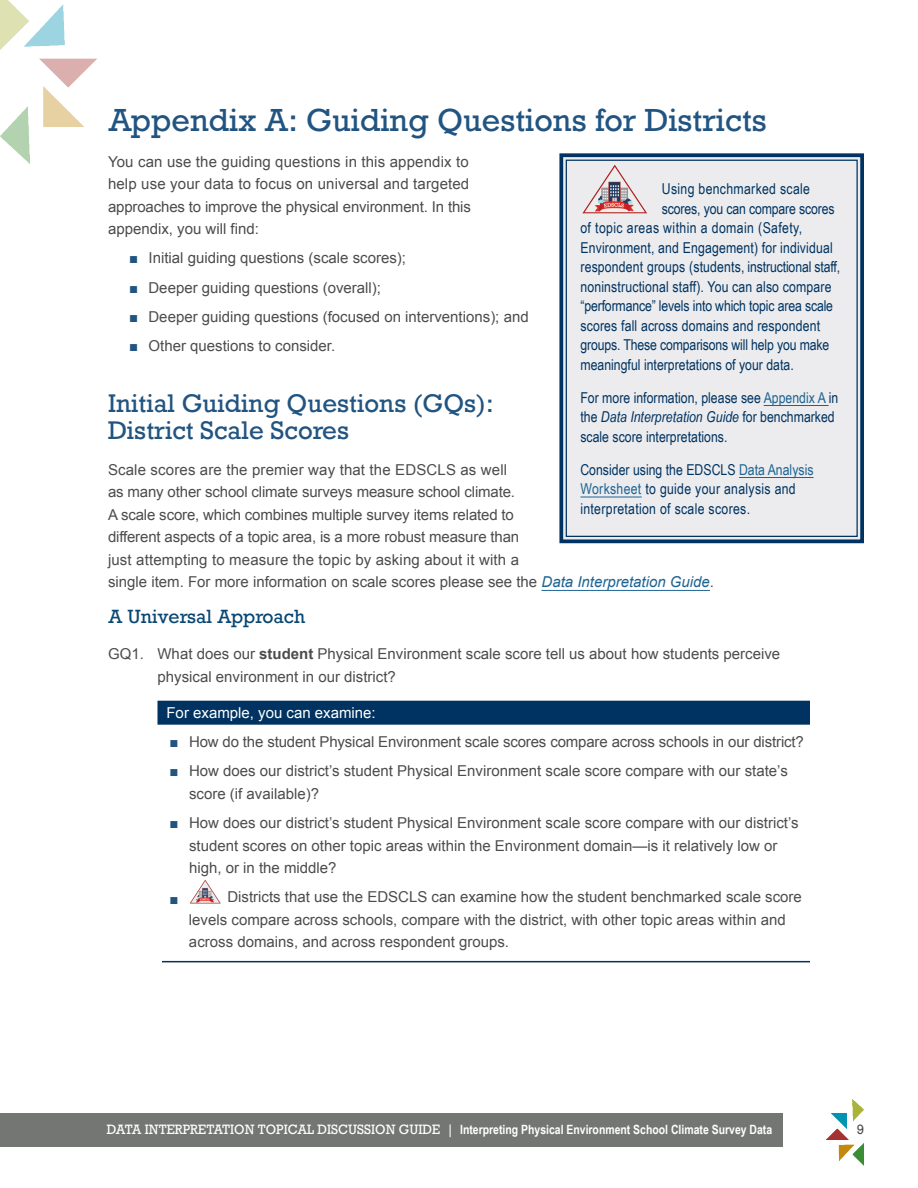
<style>
.page{position:relative;width:918px;height:1188px;background:#fff}
.page>*{position:absolute;margin:0;border:0;box-sizing:border-box;transform-origin:0 0}
.t1{font:30px "Rockwell";color:#215480}
.t2{font:24px/27px "Rockwell";color:#215480}
.t3{font:18px "Rockwell";color:#084673}
.t4{font:15px/22.5px "Arial";color:#4b4c4d}
.t5{font:15px/19.5px "Arial Narrow";color:#003361}
.t6{font:15px/19.5px "Arial Narrow";letter-spacing:.02em;color:#003361}
.t7{font:15px "Arial Narrow";letter-spacing:.025em;color:#003361}
.t8{font:15px "Arial";color:#fff}
.t9{font:15px "Arial";color:#215480}
.t10{font:700 12.75px "Arial Narrow";color:#fff}
.t11{font:12.75px "Rockwell";color:#4b4c4d}
.s1{color:#215480}
.s2{color:#1e6493}
.s3{font-style:italic}
.s4{font-style:italic;color:#1e6493}
.s5{font-weight:700}
.s6{font-family:"Rockwell";font-weight:400}
</style>
<div class="page">
<div style="left:0;top:1113px;width:783px;height:34px;background:#747674"></div>
<img style="left:0;top:0;width:97px;height:164px">
<img style="left:826px;top:1099px;width:38px;height:67px">
<hr style="left:542px;top:590px;width:168px;height:1px;background:#1e6493">
<div style="left:157px;top:701px;width:653px;height:24px;background:#003361"></div>
<hr style="left:162px;top:961px;width:648px;height:1px;background:#003361">
<svg style="left:559px;top:153px;width:305px;height:391px;background:#e0e2e6"></svg>
<div style="left:566px;top:160px;width:292px;height:377px;border:1px solid #003361"></div>
<img style="left:189px;top:879px;width:32px;height:25px">
<h1 class="t1" style="left:108px;top:101px;width:660px">Appendix A: Guiding Questions for Districts</h1>
<p class="t4" style="left:108px;top:150px;width:364px">You can use the guiding questions in this appendix to help use your data to focus on universal and targeted approaches to improve the physical environment. In this appendix, you will find:</p>
<p class="t4" style="left:129px;top:247px;width:279px"><span class="s1">■</span> Initial guiding questions (scale scores);</p>
<p class="t4" style="left:129px;top:276px;width:254px"><span class="s1">■</span> Deeper guiding questions (overall);</p>
<p class="t4" style="left:129px;top:306px;width:401px"><span class="s1">■</span> Deeper guiding questions (focused on interventions); and</p>
<p class="t4" style="left:129px;top:335px;width:208px"><span class="s1">■</span> Other questions to consider.</p>
<p class="t6" style="left:662px;top:178px;width:150px">Using benchmarked scale</p>
<p class="t5" style="left:662px;top:198px;width:174px">scores, you can compare scores</p>
<p class="t7" style="left:580px;top:217px;width:223px">of topic areas within a domain (Safety,</p>
<p class="t5" style="left:580px;top:237px;width:254px">Environment, and Engagement) for individual</p>
<p class="t5" style="left:580px;top:256px;width:261px">respondent groups (students, instructional staff,</p>
<p class="t5" style="left:580px;top:276px;width:253px">noninstructional staff). You can also compare</p>
<p class="t5" style="left:580px;top:295px;width:254px">“performance” levels into which topic area scale</p>
<p class="t5" style="left:580px;top:315px;width:241px">scores fall across domains and respondent</p>
<p class="t5" style="left:580px;top:334px;width:251px">groups. These comparisons will help you make</p>
<p class="t5" style="left:580px;top:354px;width:215px">meaningful interpretations of your data.</p>
<p class="t5" style="left:580px;top:387px;width:259px">For more information, please see <span class="s2">Appendix A</span> in the <span class="s3">Data Interpretation Guide</span> for benchmarked scale score interpretations.</p>
<p class="t6" style="left:580px;top:459px;width:235px">Consider using the EDSCLS <span class="s2">Data Analysis<br>Worksheet</span> to guide your analysis and interpretation of scale scores.</p>
<h2 class="t2" style="left:108px;top:390px;width:387px">Initial Guiding Questions (GQs):<br>District Scale Scores</h2>
<p class="t4" style="left:108px;top:459px;width:608px">Scale scores are the premier way that the EDSCLS as well<br>as many other school climate surveys measure school climate.<br>A scale score, which combines multiple survey items related to<br>different aspects of a topic area, is a more robust measure than<br>just attempting to measure the topic by asking about it with a<br>single item. For more information on scale scores please see the <span class="s4">Data Interpretation Guide</span>.</p>
<p class="t3" style="left:108px;top:606px;width:199px">A Universal Approach</p>
<p class="t4" style="left:158px;top:643px;width:624px;text-indent:-50px">GQ1. What does our <span class="s5">student</span> Physical Environment scale score tell us about how students perceive physical environment in our district?</p>
<p class="t8" style="left:167px;top:703px;width:211px">For example, you can examine:</p>
<p class="t4" style="left:170px;top:731px;width:636px"><span class="s1">■</span> How do the student Physical Environment scale scores compare across schools in our district?</p>
<p class="t4" style="left:189px;top:760px;width:600px;text-indent:-20px"><span class="s1">■</span> How does our district’s student Physical Environment scale score compare with our state’s score (if available)?</p>
<p class="t4" style="left:189px;top:812px;width:611px;text-indent:-20px"><span class="s1">■</span> How does our district’s student Physical Environment scale score compare with our district’s student scores on other topic areas within the Environment domain—is it relatively low or high, or in the middle?</p>
<p class="t9" style="left:170px;top:889px;width:11px">■</p>
<p class="t4" style="left:189px;top:886px;width:614px;text-indent:38px">Districts that use the EDSCLS can examine how the student benchmarked scale score levels compare across schools, compare with the district, with other topic areas within and across domains, and across respondent groups.</p>
<p class="t10" style="left:107px;top:1120px;width:667px"><span class="s6">DATA INTERPRETATION TOPICAL DISCUSSION GUIDE |</span> Interpreting Physical Environment School Climate Survey Data</p>
<p class="t11" style="left:857px;top:1121px;width:9px">9</p>
</div>
